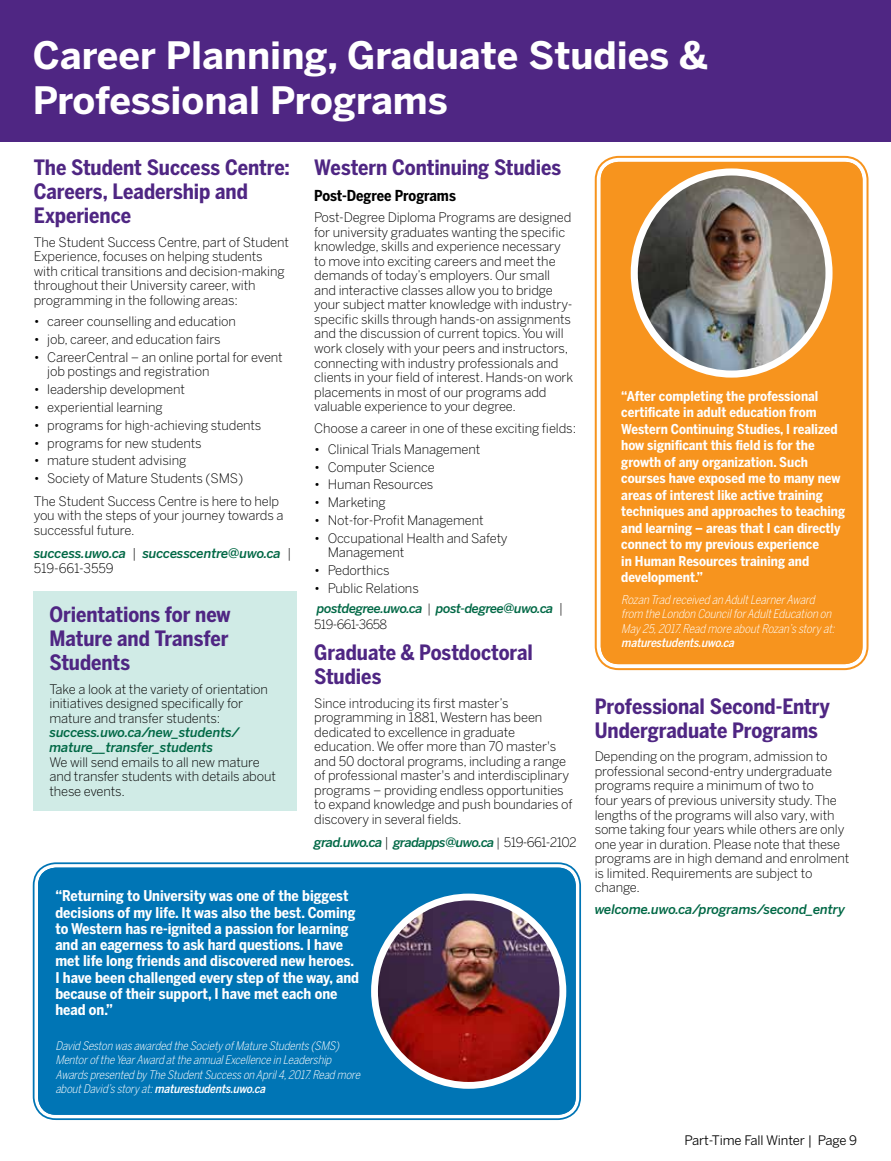
<style>
.page{position:relative;width:891px;height:1161px;background:#fff}
.page>*{position:absolute;margin:0;border:0;box-sizing:border-box;transform-origin:0 0}
.t1{font:700 37.5px/45px "Benton Sans";color:#fff}
.t2{font:700 21px/24px "Benton Sans Cond";letter-spacing:-.005em;color:#4f2683}
.t3{font:700 15px "Benton Sans Cond";letter-spacing:-.005em;color:#000}
.t4{font:700 14.7px/16.2px "Benton Sans Cond";color:#fff}
.t5{font:700 13.5px/16.5px "Benton Sans Cond";color:#fff}
.t6{font:300 13.05px/14.5px "Benton Sans";letter-spacing:-.01em;color:#000}
.t7{font:italic 500 13.05px/14.5px "Benton Sans";letter-spacing:-.01em;color:#006845}
.t8{font:13.05px "Benton Sans";letter-spacing:-.01em;color:#000}
.t9{font:italic 500 12.75px/16.5px "Benton Sans";letter-spacing:-.04em;color:#006845}
.t10{font:italic 300 12px/14.5px "Benton Sans Cond";color:#fff}
.t11{font:italic 500 12px "Benton Sans Cond";color:#fff}
.t12{font:italic 300 11.85px/14.2px "Benton Sans Cond";color:#fff}
.s1{font-weight:300;font-style:normal;font-size:13.5px;color:#000}
.s2{font-weight:300;font-style:normal;color:#000}
.s3{font-size:13.05px}
.s4{font-weight:300;font-style:normal;font-size:13.05px;color:#000}
.s5{font-weight:500}
</style>
<div class="page">
<div style="left:0;top:0;width:891px;height:141px;background:#4f2683"></div>
<div style="left:33px;top:591px;width:263px;height:219px;background:#d0ebe6"></div>
<div style="left:38px;top:868px;width:538px;height:247px;background:#0075b5;border-radius:18px"></div>
<div style="left:33px;top:862px;width:548px;height:258px;border:2px solid #0075b5;border-radius:22px"></div>
<div style="left:38px;top:868px;width:538px;height:247px;border:5px solid #0075b5;border-radius:15px"></div>
<img style="left:375px;top:897px;width:188px;height:188px;border-radius:94px">
<div style="left:371px;top:894px;width:195px;height:195px;border:7px solid #fff;border-radius:50%"></div>
<div style="left:601px;top:162px;width:262px;height:502px;background:#f7941e;border-radius:18px"></div>
<div style="left:595px;top:156px;width:274px;height:514px;border:2px solid #f7941e;border-radius:23px"></div>
<div style="left:601px;top:162px;width:262px;height:502px;border:6px solid #f7941e;border-radius:15px"></div>
<img style="left:634px;top:172px;width:191px;height:202px">
<div style="left:631px;top:168px;width:202px;height:210px;border:7px solid #fff;border-radius:50%"></div>
<h1 class="t1" style="left:33px;top:33px;width:676px">Career Planning, Graduate Studies &amp;<br>Professional Programs</h1>
<h2 class="t2" style="left:34px;top:155px;width:258px">The Student Success Centre:<br>Careers, Leadership and<br>Experience</h2>
<p class="t6" style="left:34px;top:235px;width:257px">The Student Success Centre, part of Student Experience, focuses on helping students with critical transitions and decision-making throughout their University career, with programming in the following areas:</p>
<p class="t6" style="left:34px;top:314px;width:204px">• career counselling and education</p>
<p class="t6" style="left:34px;top:332px;width:188px">• job, career, and education fairs</p>
<p class="t6" style="left:47px;top:350px;width:237px;text-indent:-13px">• CareerCentral – an online portal for event job postings and registration</p>
<p class="t6" style="left:34px;top:382px;width:153px">• leadership development</p>
<p class="t6" style="left:34px;top:400px;width:130px">• experiential learning</p>
<p class="t6" style="left:34px;top:418px;width:229px">• programs for high-achieving students</p>
<p class="t6" style="left:34px;top:435px;width:169px">• programs for new students</p>
<p class="t6" style="left:34px;top:453px;width:154px">• mature student advising</p>
<p class="t6" style="left:34px;top:467px;width:247px;line-height:22.8px">• Society of Mature Students (SMS)<br>The Student Success Centre is here to help</p>
<p class="t6" style="left:34px;top:508px;width:251px">you with the steps of your journey towards a successful future.</p>
<p class="t7" style="left:34px;top:546px;width:259px">success.uwo.ca <span class="s1">|</span> successcentre@uwo.ca <span class="s1">|<br></span><span class="s2">519-661-3559</span></p>
<h2 class="t2" style="left:50px;top:602px;width:183px;text-align:justify">Orientations for new Mature and Transfer Students</h2>
<p class="t6" style="left:50px;top:682px;width:220px">Take a look at the variety of orientation initiatives designed specifically for mature and transfer students:</p>
<p class="t7" style="left:50px;top:725px;width:192px">success.uwo.ca/new_students/ mature__transfer_students</p>
<p class="t6" style="left:50px;top:754px;width:228px">We will send emails to all new mature and transfer students with details about these events.</p>
<h2 class="t2" style="left:314px;top:155px;width:249px">Western Continuing Studies</h2>
<p class="t3" style="left:314px;top:187px;width:143px">Post-Degree Programs</p>
<p class="t6" style="left:314px;top:210px;width:261px">Post-Degree Diploma Programs are designed for university graduates wanting the specific knowledge, skills and experience necessary to move into exciting careers and meet the demands of today’s employers. Our small and interactive classes allow you to bridge your subject matter knowledge with industry&shy;specific skills through hands-on assignments and the discussion of current topics. You will work closely with your peers and instructors, connecting with industry professionals and clients in your field of interest. Hands-on work placements in most of our programs add valuable experience to your degree.</p>
<p class="t6" style="left:314px;top:420px;width:263px">Choose a career in one of these exciting fields:</p>
<p class="t6" style="left:314px;top:442px;width:168px">• Clinical Trials Management</p>
<p class="t6" style="left:314px;top:459px;width:122px">• Computer Science</p>
<p class="t6" style="left:314px;top:477px;width:121px">• Human Resources</p>
<p class="t6" style="left:314px;top:495px;width:73px">• Marketing</p>
<p class="t6" style="left:314px;top:513px;width:171px">• Not-for-Profit Management</p>
<p class="t6" style="left:328px;top:531px;width:182px;text-indent:-13px">• Occupational Health and Safety<br>Management</p>
<p class="t6" style="left:314px;top:563px;width:77px">• Pedorthics</p>
<p class="t6" style="left:314px;top:581px;width:106px">• Public Relations</p>
<p class="t9" style="left:314px;top:600px;width:250px">postdegree.uwo.ca <span class="s2">|</span> post-degree@uwo.ca <span class="s1">|<br></span><span class="s2">519-661-3658</span></p>
<h2 class="t2" style="left:314px;top:640px;width:220px">Graduate &amp; Postdoctoral<br>Studies</h2>
<p class="t6" style="left:314px;top:695px;width:260px">Since introducing its first master’s programming in 1881, Western has been dedicated to excellence in graduate education. We offer more than 70 master's and 50 doctoral programs, including a range of professional master's and interdisciplinary programs – providing endless opportunities to expand knowledge and push boundaries of discovery in several fields.</p>
<p class="t9" style="left:314px;top:834px;width:264px"><span class="s3">grad.uwo.ca</span> <span class="s1">|</span> gradapps@uwo.ca <span class="s2">|</span> <span class="s4">519-661-2102</span></p>
<p class="t4" style="left:55px;top:888px;width:305px">“Returning to University was one of the biggest decisions of my life. It was also the best. Coming to Western has re-ignited a passion for learning and an eagerness to ask hard questions. I have met life long friends and discovered new heroes.<br>I have been challenged every step of the way, and because of their support, I have met each one head on.”</p>
<p class="t12" style="left:55px;top:1039px;width:309px">David Seston wasawarded theSocietyofMatureStudents(SMS)<br>MentoroftheYearAward attheannualExcellencein Leadership Awardspresented byTheStudentSuccesson April4,2017.Read more aboutDavid’sstoryat:<span class="s5">maturestudents.uwo.ca</span></p>
<p class="t5" style="left:621px;top:388px;width:225px">“After completing the professional certificate in adult education from Western Continuing Studies, I realized how significant this field is for the growth of any organization. Such courses have exposed me to many new areas of interest like active training techniques and approaches to teaching and learning – areas that I can directly connect to my previous experience<br>in Human Resources training and development.”</p>
<p class="t10" style="left:621px;top:592px;width:218px">Rozan Trad received an AdultLearnerAward from theLondon CouncilforAdultEducation on<br>May25,2017.Read moreaboutRozan’sstoryat:</p>
<p class="t11" style="left:621px;top:636px;width:117px">maturestudents.uwo.ca</p>
<h2 class="t2" style="left:595px;top:694px;width:237px">Professional Second-Entry<br>Undergraduate Programs</h2>
<p class="t6" style="left:595px;top:749px;width:256px">Depending on the program, admission to professional second-entry undergraduate programs require a minimum of two to<br>four years of previous university study. The lengths of the programs will also vary, with some taking four years while others are only one year in duration. Please note that these programs are in high demand and enrolment is limited. Requirements are subject to change.</p>
<p class="t7" style="left:595px;top:901px;width:252px">welcome.uwo.ca/programs/second_entry</p>
<p class="t8" style="left:685px;top:1132px;width:174px">Part-Time Fall Winter | Page 9</p>
</div>
